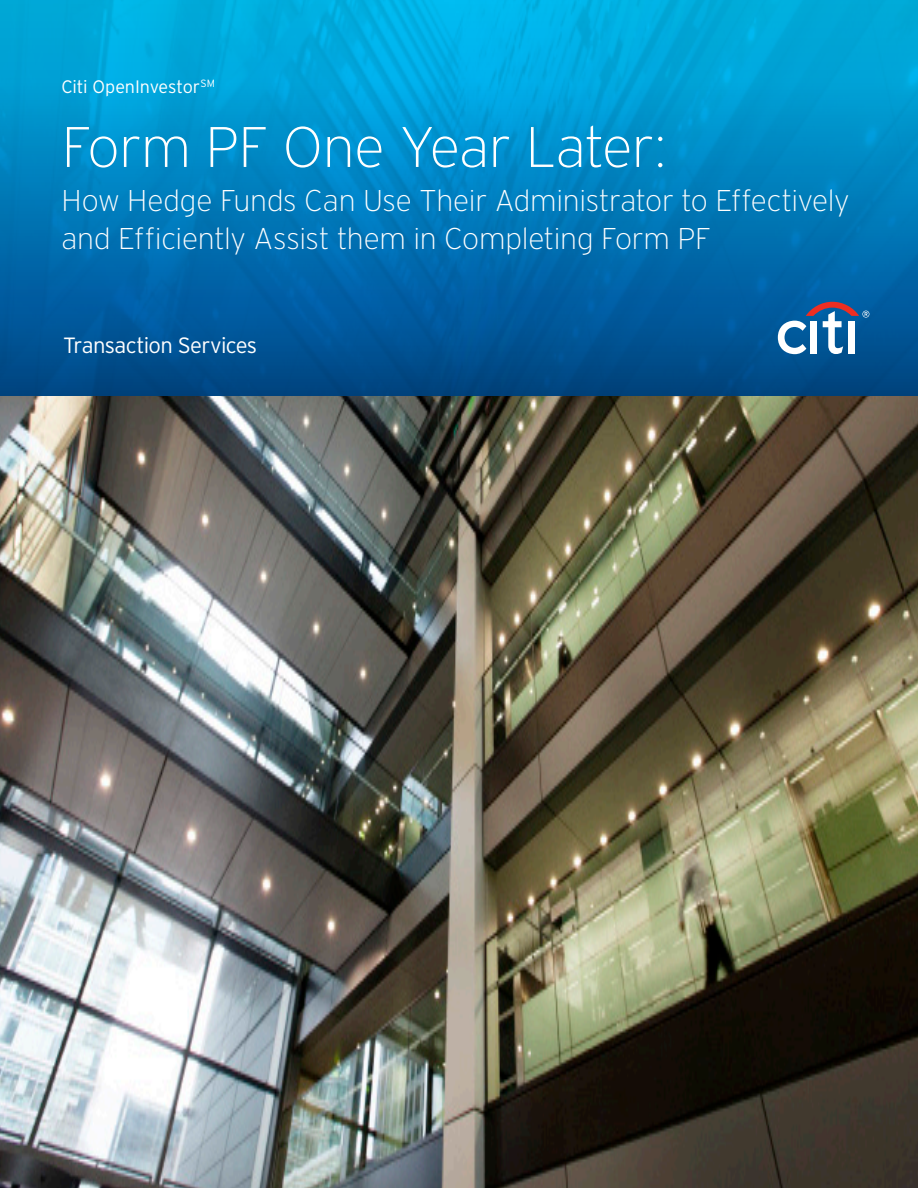
<style>
.page{position:relative;width:918px;height:1188px;background:#fff}
.page>*{position:absolute;margin:0;border:0;box-sizing:border-box;transform-origin:0 0}
.Document_title{font:200 57px "Interstate";letter-spacing:-.015em;color:#fff}
.Document_title-2{font:200 30px/37.5px "Interstate";letter-spacing:-.01em;color:#fff}
.Text_9_12{font:300 22.05px "Interstate";letter-spacing:-.03em;color:#fff}
.Subtitle{font:300 18px "Interstate";letter-spacing:-.005em;color:#fff}
</style>
<div class="page">
<img style="left:0;top:396px;width:918px;height:792px">
<svg style="left:0;top:0;width:918px;height:396px;background:#007eba"></svg>
<svg style="left:778px;top:302px;width:91px;height:52px"></svg>
<p class="Subtitle" style="left:62px;top:75px;width:155px">Citi OpenInvestor<sup>SM</sup></p>
<p class="Document_title" style="left:62px;top:112px;width:606px">Form PF One Year Later:</p>
<p class="Document_title-2" style="left:62px;top:182px;width:790px">How Hedge Funds Can Use Their Administrator to Effectively and Efficiently Assist them in Completing Form PF</p>
<p class="Text_9_12" style="left:63px;top:332px;width:196px">Transaction Services</p>
</div>
